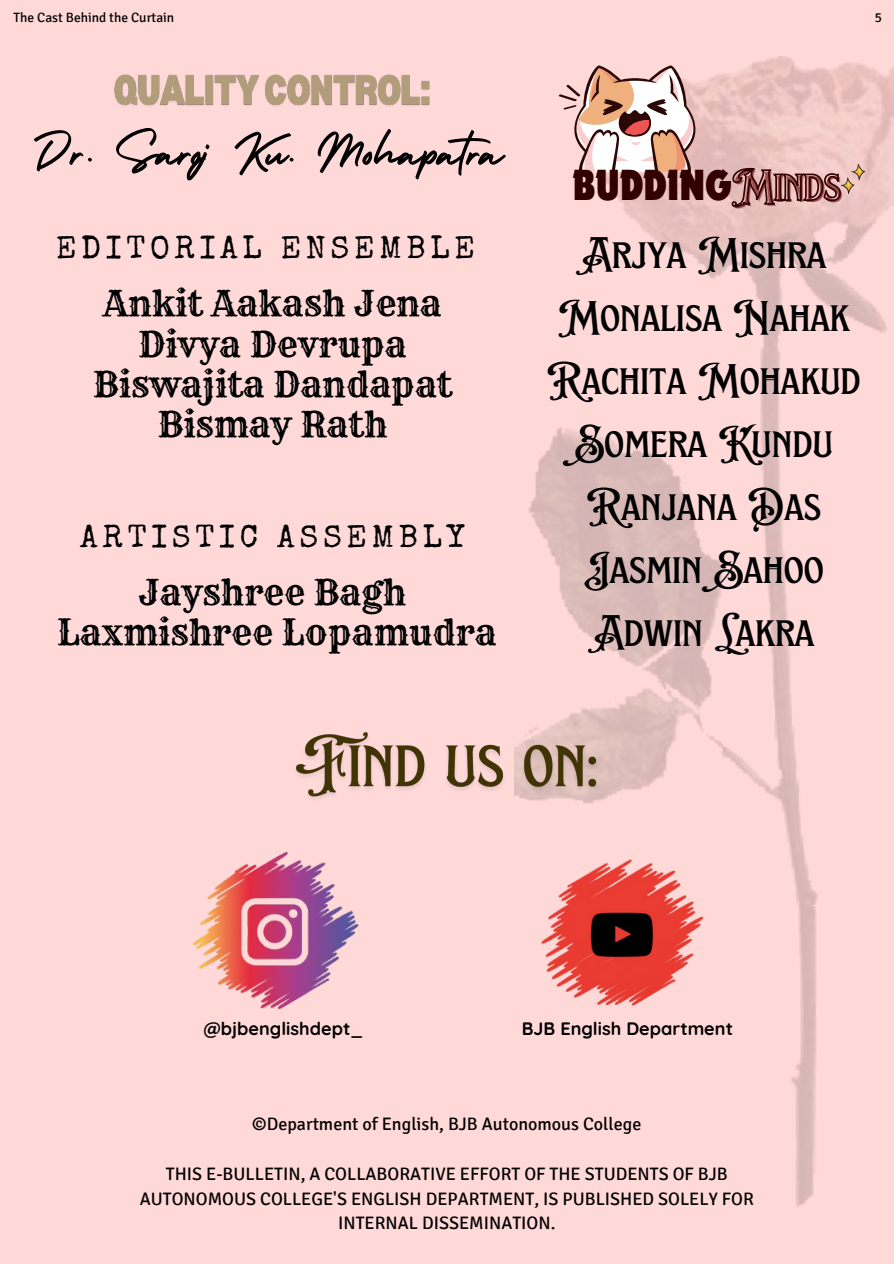
<style>
.page{position:relative;width:894px;height:1264px;background:#fff}
.page>*{position:absolute;margin:0;border:0;box-sizing:border-box;transform-origin:0 0}
.t1{font:55.5px "Holiday";color:#000}
.t2{font:45px/63px "EFCO Brookshire";color:#000;text-align:center}
.t3{font:700 condensed 45px "Dynamo Com";color:#300}
.t4{font:35.1px "Rye";color:#000}
.t5{font:31.8px "Special Elite";letter-spacing:.15em;color:#000}
.t6{font:18px/24.8px "Signika";color:#000;text-align:center}
.t7{font:700 18px "Quicksand";color:#000}
.t8{font:13.5px "Signika";color:#000}
.s1{font-family:"EFCO Brookshire";font-weight:400;font-stretch:normal;color:#994d4d}
</style>
<div class="page">
<div style="left:0;top:0;width:893px;height:1263px;background:#ffd8d8"></div>
<img style="left:529px;top:57px;width:364px;height:1148px">
<img style="left:529px;top:843px;width:201px;height:185px">
<img style="left:192px;top:852px;width:167px;height:158px">
<img style="left:114px;top:74px;width:316px;height:32px">
<svg style="left:557px;top:65px;width:146px;height:107px"></svg>
<img style="left:295px;top:721px;width:309px;height:86px">
<svg style="left:730px;top:164px;width:135px;height:44px"></svg>
<p class="t8" style="left:14px;top:9px;width:162px">The Cast Behind the Curtain</p>
<h6 class="t8" style="left:874px;top:9px;width:9px">5</h6>
<p class="t1" style="left:32px;top:109px;width:473px">Dr. Saroj Ku. Mohapatra</p>
<h6 class="t5" style="left:56px;top:236px;width:420px">EDITORIAL ENSEMBLE</h6>
<h4 class="t4" style="left:103px;top:282px;width:340px">Ankit Aakash Jena</h4>
<p class="t4" style="left:138px;top:322px;width:270px">Divya Devrupa</p>
<p class="t4" style="left:93px;top:362px;width:361px">Biswajita Dandapat</p>
<h2 class="t4" style="left:157px;top:402px;width:232px">Bismay Rath</h2>
<p class="t5" style="left:80px;top:524px;width:386px">ARTISTIC ASSEMBLY</p>
<p class="t4" style="left:139px;top:570px;width:269px">Jayshree Bagh</p>
<p class="t4" style="left:57px;top:610px;width:441px">Laxmishree Lopamudra</p>
<p class="t3" style="left:572px;top:159px;width:271px">BUDDING<span class="s1">Minds</span></p>
<p class="t2" style="left:547px;top:222px;width:315px">Arjya Mishra<br>Monalisa Nahak<br>Rachita Mohakud<br>Somera Kundu<br>Ranjana Das<br>Jasmin Sahoo<br>Adwin Lakra</p>
<p class="t7" style="left:203px;top:1017px;width:161px">@bjbenglishdept_</p>
<p class="t7" style="left:521px;top:1017px;width:213px">BJB English Department</p>
<p class="t6" style="left:252px;top:1111px;width:390px">©Department of English, BJB Autonomous College</p>
<h3 class="t6" style="left:140px;top:1161px;width:615px">THIS E-BULLETIN, A COLLABORATIVE EFFORT OF THE STUDENTS OF BJB<br>AUTONOMOUS COLLEGE'S ENGLISH DEPARTMENT, IS PUBLISHED SOLELY FOR<br>INTERNAL DISSEMINATION.</h3>
</div>
